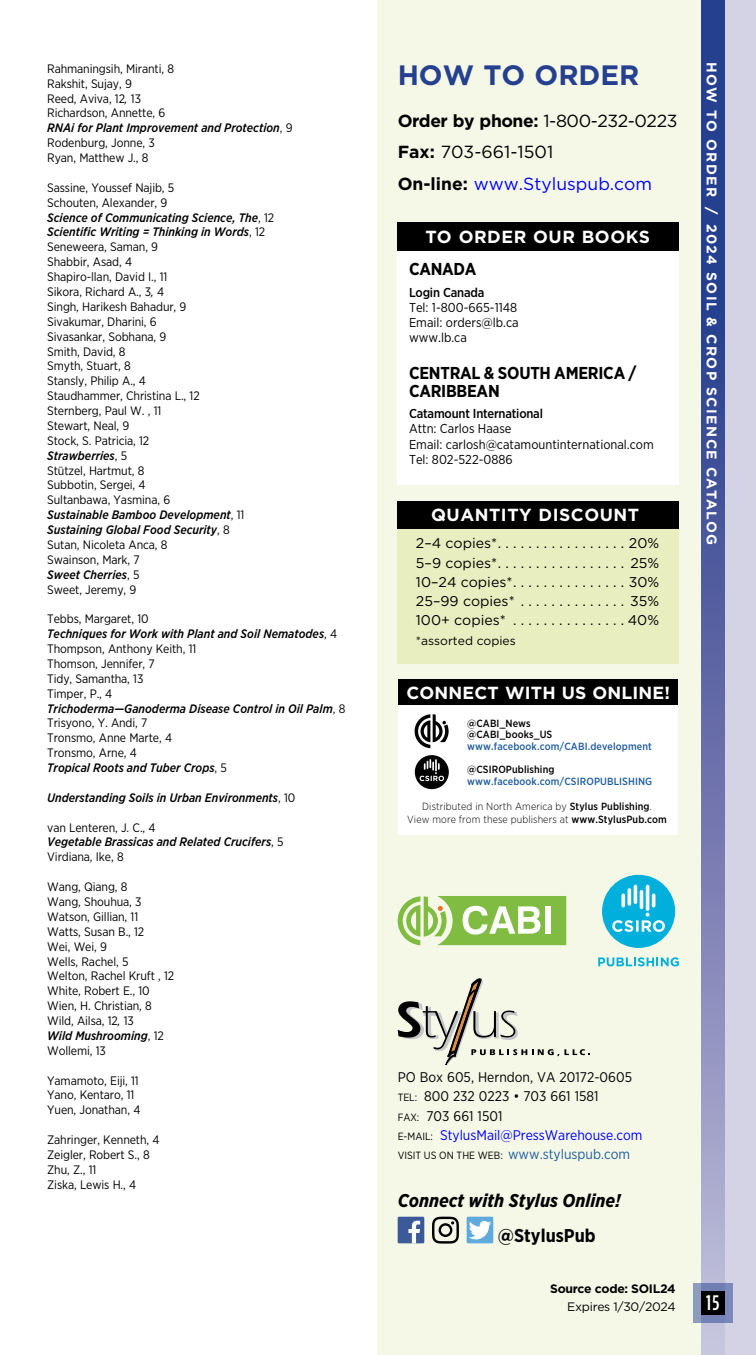
<style>
.page{position:relative;width:756px;height:1355px;background:#fff}
.page>*{position:absolute;margin:0;border:0;box-sizing:border-box;transform-origin:0 0}
.t1{font:700 28px "Gotham";color:#25408f}
.t2{font:500 21px "Gotham Condensed";color:#fff}
.t3{font:italic 700 18.55px "Gotham Narrow";color:#000}
.t4{font:700 18.55px "Gotham Narrow";color:#000}
.t5{font:17.5px/31.5px "Gotham";color:#000}
.t6{font:700 17.5px "Gotham";letter-spacing:.03em;color:#fff}
.t7{font:700 17.5px "Gotham";letter-spacing:.01em;color:#fff}
.t8{font:700 17.15px/18.4px "Gotham Narrow";letter-spacing:-.015em;color:#000}
.t9{font:14.17px/19.2px "Gotham";color:#000;text-align:justify}
.t10{font:14px/19.2px "Gotham Narrow";color:#000}
.t11{font:700 14px "Gotham";letter-spacing:.1em;color:#fff}
.t12{font:12.95px/15px "Gotham Narrow";color:#000;text-align:justify}
.t13{font:500 12.95px "Gotham Narrow";letter-spacing:-.015em;color:#000}
.t14{font:12.25px/14.9px "Gotham Narrow";letter-spacing:-.01em;color:#000}
.t15{font:italic 500 12.25px/14.9px "Gotham Narrow";color:#000}
.t16{font:700 12.25px "Gotham";letter-spacing:-.025em;color:#000}
.t17{font:12.25px "Gotham";letter-spacing:-.025em;color:#000}
.t18{font:12.08px "Gotham";color:#000}
.t19{font:300 10.5px/13px "Gotham Narrow";letter-spacing:.01em;color:#000;text-align:center}
.t20{font:500 10.5px "Gotham Narrow";letter-spacing:.01em;color:#215e9e}
.t21{font:500 10.5px/11.7px "Gotham Narrow";letter-spacing:.01em;color:#000}
.s1{font-style:italic}
.s2{font-weight:500;font-style:italic}
.s3{font-weight:400;font-style:normal}
.s4{font-weight:700}
.s5{color:#00f}
.s6{font-weight:500}
.s7{font-size:10.5px}
.s8{color:#215e9e}
</style>
<div class="page">
<div style="left:701px;top:0;width:55px;height:1354px;background:#d4d3e6"></div>
<svg style="left:701px;top:0;width:23px;height:1354px;background:#606ca9"></svg>
<div style="left:377px;top:0;width:324px;height:1354px;background:#f5f8e7"></div>
<svg style="left:693px;top:1283px;width:39px;height:39px"></svg>
<div style="left:701px;top:1291px;width:23px;height:23px;background:#000"></div>
<svg style="left:398px;top:978px;width:192px;height:87px"></svg>
<div style="left:398px;top:501px;width:281px;height:162px;background:#e8eebf"></div>
<div style="left:398px;top:501px;width:281px;height:27px;background:#000"></div>
<div style="left:398px;top:679px;width:280px;height:156px;background:#fff"></div>
<div style="left:398px;top:679px;width:280px;height:25px;background:#000"></div>
<div style="left:415px;top:755px;width:34px;height:34px;background:#000;border-radius:50%"></div>
<svg style="left:420px;top:759px;width:24px;height:22px"></svg>
<svg style="left:415px;top:714px;width:34px;height:34px"></svg>
<svg style="left:398px;top:896px;width:168px;height:49px"></svg>
<div style="left:545px;top:906px;width:6px;height:27px;background:#fff"></div>
<div style="left:602px;top:874px;width:73px;height:74px;background:#00afdb;border-radius:50%"></div>
<svg style="left:612px;top:912px;width:53px;height:20px"></svg>
<hr style="left:640px;top:890px;width:3px;height:19px;background:#fff;border-radius:2px">
<hr style="left:628px;top:888px;width:3px;height:17px;background:#fff;border-radius:2px">
<hr style="left:652px;top:893px;width:3px;height:14px;background:#fff;border-radius:2px">
<svg style="left:621px;top:893px;width:4px;height:14px"></svg>
<hr style="left:646px;top:884px;width:3px;height:27px;background:#fff;border-radius:2px">
<hr style="left:634px;top:884px;width:3px;height:20px;background:#fff;border-radius:2px">
<svg style="left:598px;top:957px;width:81px;height:9px"></svg>
<div style="left:398px;top:1216px;width:26px;height:27px;background:#3c5a99"></div>
<svg style="left:408px;top:1220px;width:12px;height:23px"></svg>
<div style="left:467px;top:1216px;width:26px;height:27px;background:#5fa9dd"></div>
<svg style="left:469px;top:1220px;width:22px;height:19px"></svg>
<svg style="left:432px;top:1216px;width:27px;height:27px"></svg>
<div style="left:398px;top:240px;width:281px;height:245px;background:#fff"></div>
<div style="left:398px;top:223px;width:281px;height:28px;background:#000"></div>
<p class="t14" style="left:47px;top:61px;width:247px">Rahmaningsih, Miranti, 8<br>Rakshit, Sujay, 9<br>Reed, Aviva, 12<span class="s1">,</span> 13<br>Richardson, Annette, 6<br><span class="s2">RNAi for Plant Improvement and Protection</span>, 9<br>Rodenburg, Jonne, 3<br>Ryan, Matthew J., 8</p>
<p class="t14" style="left:47px;top:180px;width:228px">Sassine, Youssef Najib, 5<br>Schouten, Alexander, 9<br><span class="s2">Science of Communicating Science, The</span>, 12<br><span class="s2">Scientific Writing = Thinking in Words</span>, 12<br>Seneweera, Saman, 9<br>Shabbir, Asad, 4<br>Shapiro-llan, David I., 11<br>Sikora, Richard A., 3<span class="s1">,</span> 4<br>Singh, Harikesh Bahadur, 9<br>Sivakumar, Dharini, 6<br>Sivasankar, Sobhana, 9<br>Smith, David, 8<br>Smyth, Stuart, 8<br>Stansly, Philip A., 4<br>Staudhammer, Christina L., 12<br>Sternberg, Paul W. , 11<br>Stewart, Neal, 9<br>Stock, S. Patricia, 12<br><span class="s2">Strawberries</span>, 5<br>Stützel, Hartmut, 8<br>Subbotin, Sergei, 4<br>Sultanbawa, Yasmina, 6<br><span class="s2">Sustainable Bamboo Development</span>, 11<br><span class="s2">Sustaining Global Food Security</span>, 8<br>Sutan, Nicoleta Anca, 8<br>Swainson, Mark, 7<br><span class="s2">Sweet Cherries</span>, 5<br>Sweet, Jeremy, 9</p>
<p class="t14" style="left:47px;top:611px;width:300px">Tebbs, Margaret, 10<br><span class="s2">Techniques for Work with Plant and Soil Nematodes</span>, 4<br>Thompson, Anthony Keith, 11<br>Thomson, Jennifer, 7<br>Tidy, Samantha, 13<br>Timper, P., 4<br><span class="s2">Trichoderma—Ganoderma Disease Control in Oil Palm</span>, 8<br>Trisyono, Y. Andi, 7<br>Tronsmo, Anne Marte, 4<br>Tronsmo, Arne, 4<br><span class="s2">Tropical Roots and Tuber Crops</span>, 5</p>
<p class="t15" style="left:47px;top:790px;width:250px">Understanding Soils in Urban Environments<span class="s3">, 10</span></p>
<p class="t15" style="left:47px;top:819px;width:238px"><span class="s3">van Lenteren, J. C., 4<br></span>Vegetable Brassicas and Related Crucifers<span class="s3">, 5<br>Virdiana, Ike, 8</span></p>
<p class="t14" style="left:47px;top:879px;width:129px">Wang, Qiang, 8<br>Wang, Shouhua, 3<br>Watson, Gillian, 11<br>Watts, Susan B., 12<br>Wei, Wei, 9<br>Wells, Rachel, 5<br>Welton, Rachel Kruft , 12<br>White, Robert E., 10<br>Wien, H. Christian, 8<br>Wild, Ailsa, 12<span class="s1">,</span> 13<br><span class="s2">Wild Mushrooming</span>, 12<br>Wollemi, 13</p>
<p class="t14" style="left:47px;top:1072px;width:95px">Yamamoto, Eiji, 11<br>Yano, Kentaro, 11<br>Yuen, Jonathan, 4</p>
<p class="t14" style="left:47px;top:1132px;width:114px">Zahringer, Kenneth, 4<br>Zeigler, Robert S., 8<br>Zhu, Z., 11<br>Ziska, Lewis H., 4</p>
<h1 class="t1" style="left:398px;top:57px;width:243px">HOW TO ORDER</h1>
<h3 class="t5" style="left:398px;top:104px;width:281px"><span class="s4">Order by phone:</span> 1-800-232-0223<br><span class="s4">Fax:</span> 703-661-1501<br><span class="s4">On-line:</span> <span class="s5">www.Styluspub.com</span></h3>
<h3 class="t6" style="left:426px;top:225px;width:226px">TO ORDER OUR BOOKS</h3>
<h3 class="t8" style="left:409px;top:260px;width:69px">CANADA</h3>
<p class="t13" style="left:409px;top:284px;width:77px">Login Canada</p>
<p class="t12" style="left:409px;top:299px;width:111px">Tel: 1-800-665-1148<br>Email: orders@lb.ca www.lb.ca</p>
<h3 class="t8" style="left:409px;top:363px;width:229px">CENTRAL &amp; SOUTH AMERICA /<br>CARIBBEAN</h3>
<p class="t13" style="left:409px;top:405px;width:136px">Catamount International</p>
<p class="t12" style="left:409px;top:421px;width:246px;text-align:left">Attn: Carlos Haase<br>Email: carlosh@catamountinternational.com<br>Tel: 802-522-0886</p>
<h3 class="t6" style="left:431px;top:503px;width:209px">QUANTITY DISCOUNT</h3>
<p class="t9" style="left:416px;top:533px;width:245px">2–4 copies* . . . . . . . . . . . . . . . . . 20% 5–9 copies* . . . . . . . . . . . . . . . . . 25% 10–24 copies* . . . . . . . . . . . . . . . 30% 25–99 copies* . . . . . . . . . . . . . . 35% 100+ copies* . . . . . . . . . . . . . . 40%</p>
<p class="t18" style="left:416px;top:632px;width:101px">*assorted copies</p>
<h3 class="t7" style="left:406px;top:681px;width:265px">CONNECT WITH US ONLINE!</h3>
<p class="t21" style="left:467px;top:717px;width:87px">@CABI_News @CABI_books_US</p>
<p class="t20" style="left:467px;top:739px;width:186px">www.facebook.com/CABI.development</p>
<p class="t21" style="left:467px;top:763px;width:89px">@CSIROPublishing</p>
<p class="t20" style="left:467px;top:774px;width:187px">www.facebook.com/CSIROPUBLISHING</p>
<p class="t19" style="left:407px;top:799px;width:261px">Distributed in North America by <span class="s6">Stylus Publishing</span>.<br>View more from these publishers at <span class="s6">www.StylusPub.com</span></p>
<p class="t11" style="left:721px;top:62px;width:484px;rotate:90deg">HOW TO ORDER / 2024 SOIL &amp; CROP SCIENCE CATALOG</p>
<p class="t10" style="left:398px;top:1067px;width:246px">PO Box 605, Herndon, VA 20172-0605<br><span class="s7">TEL:</span> 800 232 0223 • 703 661 1581<br><span class="s7">FAX:</span> 703 661 1501<br><span class="s7">E-MAIL:</span> <span class="s5">StylusMail@PressWarehouse.com<br></span><span class="s7">VISIT US ON THE WEB:</span> <span class="s8">www.styluspub.com</span></p>
<h3 class="t3" style="left:398px;top:1188px;width:225px">Connect with Stylus Online!</h3>
<h3 class="t4" style="left:498px;top:1223px;width:99px">@StylusPub</h3>
<p class="t16" style="left:550px;top:1280px;width:127px">Source code: SOIL24</p>
<p class="t17" style="left:567px;top:1298px;width:110px">Expires 1/30/2024</p>
<h2 class="t2" style="left:706px;top:1290px;width:15px">15</h2>
</div>
